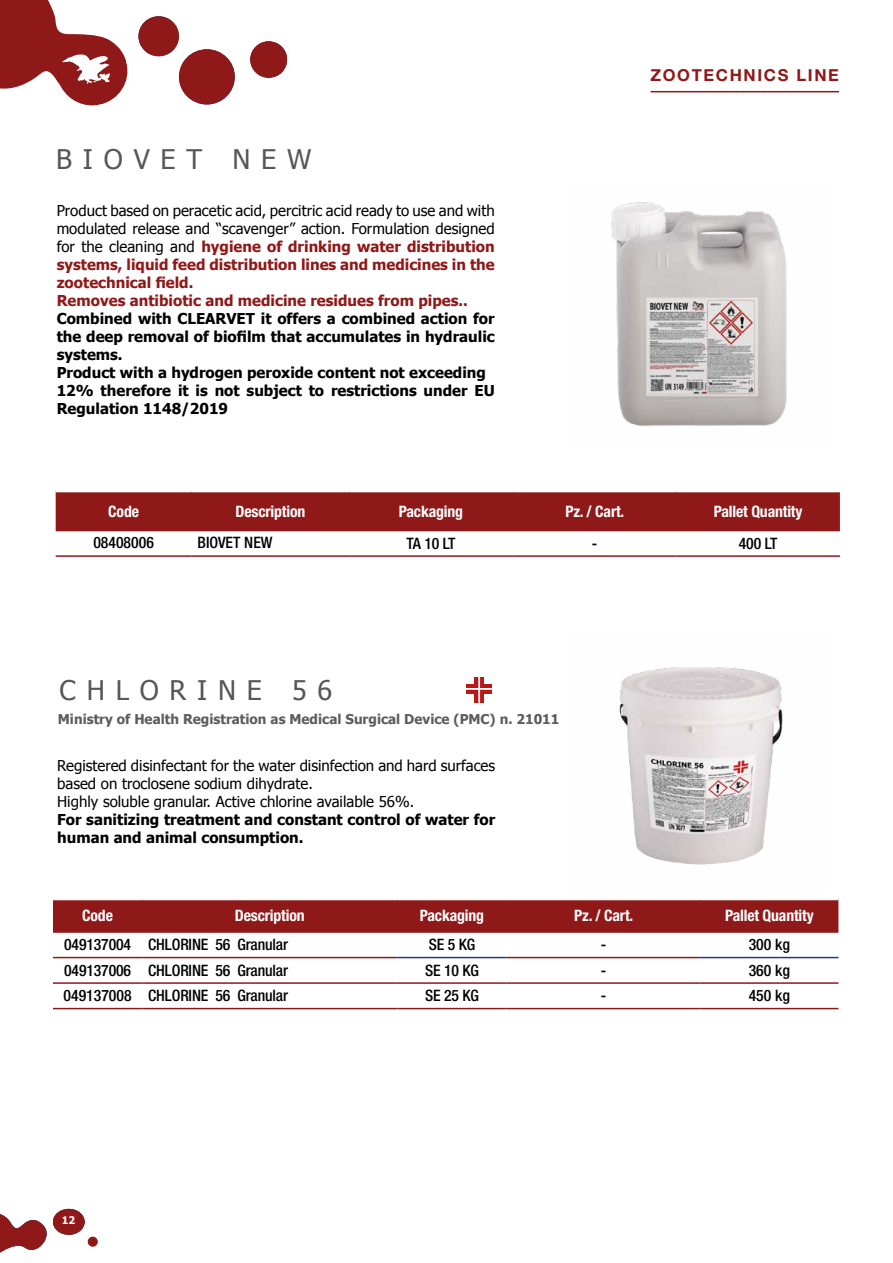
<style>
.page{position:relative;width:893px;height:1263px;background:#fff}
.page>*{position:absolute;margin:0;border:0;box-sizing:border-box;transform-origin:0 0}
.t1{font:27px "Tahoma";letter-spacing:.4em;color:#575756}
.t2{font:700 16.5px "Helvetica Neue LT Std";letter-spacing:.1em;color:#8f1918}
.t3{font:500 condensed 15.75px "Helvetica Neue LT Std";letter-spacing:-.01em;color:#000}
.t4{font:700 condensed 15.75px "Helvetica Neue LT Std";letter-spacing:-.01em;color:#fff}
.t5{font:700 15px/18px "Tahoma";color:#000}
.t6{font:700 15px/18px "Tahoma";color:#8f1918}
.t7{font:15px/18px "Tahoma";color:#000}
.t8{font:700 13.5px "Tahoma";color:#5e5c5c}
.t9{font:700 10.5px "Tahoma";color:#fff}
.s1{font-weight:400;color:#000}
</style>
<div class="page">
<svg style="left:0;top:1208px;width:85px;height:45px"></svg>
<div style="left:88px;top:1236px;width:10px;height:11px;background:#8f1918;border-radius:50%"></div>
<svg style="left:138px;top:16px;width:97px;height:88px"></svg>
<svg style="left:250px;top:41px;width:37px;height:37px"></svg>
<svg style="left:0;top:0;width:128px;height:106px"></svg>
<hr style="left:651px;top:91px;width:188px;height:1px;background:#8f1918">
<svg style="left:474px;top:677px;width:10px;height:25px"></svg>
<div style="left:466px;top:684px;width:26px;height:9px;background:#b91818"></div>
<hr style="left:466px;top:688px;width:26px;height:2px;background:#fff">
<hr style="left:478px;top:676px;width:2px;height:27px;background:#fff">
<div style="left:53px;top:900px;width:785px;height:33px;background:#8f1918"></div>
<hr style="left:397px;top:957px;width:110px;height:1px;background:#25378d">
<hr style="left:700px;top:957px;width:138px;height:1px;background:#25378d">
<hr style="left:53px;top:957px;width:89px;height:1px;background:#8f1918">
<hr style="left:142px;top:957px;width:255px;height:1px;background:#8f1918">
<hr style="left:507px;top:957px;width:193px;height:1px;background:#8f1918">
<hr style="left:53px;top:982px;width:89px;height:2px;background:#8f1918">
<hr style="left:142px;top:982px;width:255px;height:2px;background:#8f1918">
<hr style="left:397px;top:982px;width:110px;height:2px;background:#8f1918">
<hr style="left:507px;top:982px;width:193px;height:2px;background:#8f1918">
<hr style="left:700px;top:982px;width:138px;height:2px;background:#8f1918">
<hr style="left:53px;top:1008px;width:89px;height:1px;background:#8f1918">
<hr style="left:142px;top:1008px;width:255px;height:1px;background:#8f1918">
<hr style="left:397px;top:1008px;width:110px;height:1px;background:#8f1918">
<hr style="left:507px;top:1008px;width:193px;height:1px;background:#8f1918">
<hr style="left:700px;top:1008px;width:138px;height:1px;background:#8f1918">
<div style="left:56px;top:492px;width:784px;height:39px;background:#8f1918"></div>
<hr style="left:56px;top:555px;width:136px;height:2px;background:#8f1918">
<hr style="left:192px;top:555px;width:157px;height:2px;background:#8f1918">
<hr style="left:349px;top:555px;width:164px;height:2px;background:#8f1918">
<hr style="left:513px;top:555px;width:163px;height:2px;background:#8f1918">
<hr style="left:676px;top:555px;width:164px;height:2px;background:#8f1918">
<img style="left:619px;top:667px;width:164px;height:198px">
<img style="left:611px;top:202px;width:176px;height:224px">
<h1 class="t1" style="left:56px;top:142px;width:257px">BIOVET NEW</h1>
<p class="t6" style="left:57px;top:201px;width:440px"><span class="s1">Product based on peracetic acid, percitric acid ready to use and with modulated release and “scavenger” action. Formulation designed for the cleaning and</span> hygiene of drinking water distribution systems, liquid feed distribution lines and medicines in the zootechnical field.<br>Removes antibiotic and medicine residues from pipes..</p>
<p class="t5" style="left:57px;top:309px;width:440px">Combined with CLEARVET it offers a combined action for the deep removal of biofilm that accumulates in hydraulic systems.<br>Product with a hydrogen peroxide content not exceeding 12% therefore it is not subject to restrictions under EU Regulation 1148/2019</p>
<p class="t2" style="left:650px;top:65px;width:190px">ZOOTECHNICS LINE</p>
<p class="t4" style="left:108px;top:502px;width:32px">Code</p>
<p class="t4" style="left:236px;top:502px;width:71px">Description</p>
<p class="t4" style="left:399px;top:502px;width:66px">Packaging</p>
<p class="t4" style="left:565px;top:502px;width:61px">Pz. / Cart.</p>
<p class="t4" style="left:714px;top:502px;width:90px">Pallet Quantity</p>
<p class="t3" style="left:93px;top:533px;width:62px">08408006</p>
<p class="t3" style="left:198px;top:533px;width:76px">BIOVET NEW</p>
<p class="t3" style="left:407px;top:534px;width:51px">TA 10 LT</p>
<p class="t3" style="left:592px;top:534px;width:7px">-</p>
<p class="t3" style="left:739px;top:534px;width:40px">400 LT</p>
<h1 class="t1" style="left:60px;top:672px;width:274px">CHLORINE 56</h1>
<p class="t8" style="left:58px;top:709px;width:503px">Ministry of Health Registration as Medical Surgical Device (PMC) n. 21011</p>
<p class="t7" style="left:57px;top:756px;width:440px">Registered disinfectant for the water disinfection and hard surfaces based on troclosene sodium dihydrate.<br>Highly soluble granular. Active chlorine available 56%.</p>
<p class="t5" style="left:57px;top:810px;width:440px">For sanitizing treatment and constant control of water for human and animal consumption.</p>
<p class="t4" style="left:82px;top:906px;width:32px">Code</p>
<p class="t4" style="left:235px;top:906px;width:71px">Description</p>
<p class="t4" style="left:420px;top:906px;width:66px">Packaging</p>
<p class="t4" style="left:574px;top:906px;width:61px">Pz. / Cart.</p>
<p class="t4" style="left:725px;top:906px;width:90px">Pallet Quantity</p>
<p class="t3" style="left:64px;top:935px;width:225px">049137004 CHLORINE 56 Granular</p>
<p class="t3" style="left:429px;top:935px;width:48px">SE 5 KG</p>
<p class="t3" style="left:601px;top:935px;width:7px">-</p>
<p class="t3" style="left:749px;top:935px;width:43px">300 kg</p>
<p class="t3" style="left:64px;top:961px;width:225px">049137006 CHLORINE 56 Granular</p>
<p class="t3" style="left:425px;top:961px;width:55px">SE 10 KG</p>
<p class="t3" style="left:601px;top:961px;width:7px">-</p>
<p class="t3" style="left:749px;top:961px;width:43px">360 kg</p>
<p class="t3" style="left:64px;top:986px;width:226px">049137008 CHLORINE 56 Granular</p>
<p class="t3" style="left:425px;top:986px;width:55px">SE 25 KG</p>
<p class="t3" style="left:601px;top:986px;width:7px">-</p>
<p class="t3" style="left:749px;top:986px;width:43px">450 kg</p>
<p class="t9" style="left:62px;top:1213px;width:15px">12</p>
</div>
